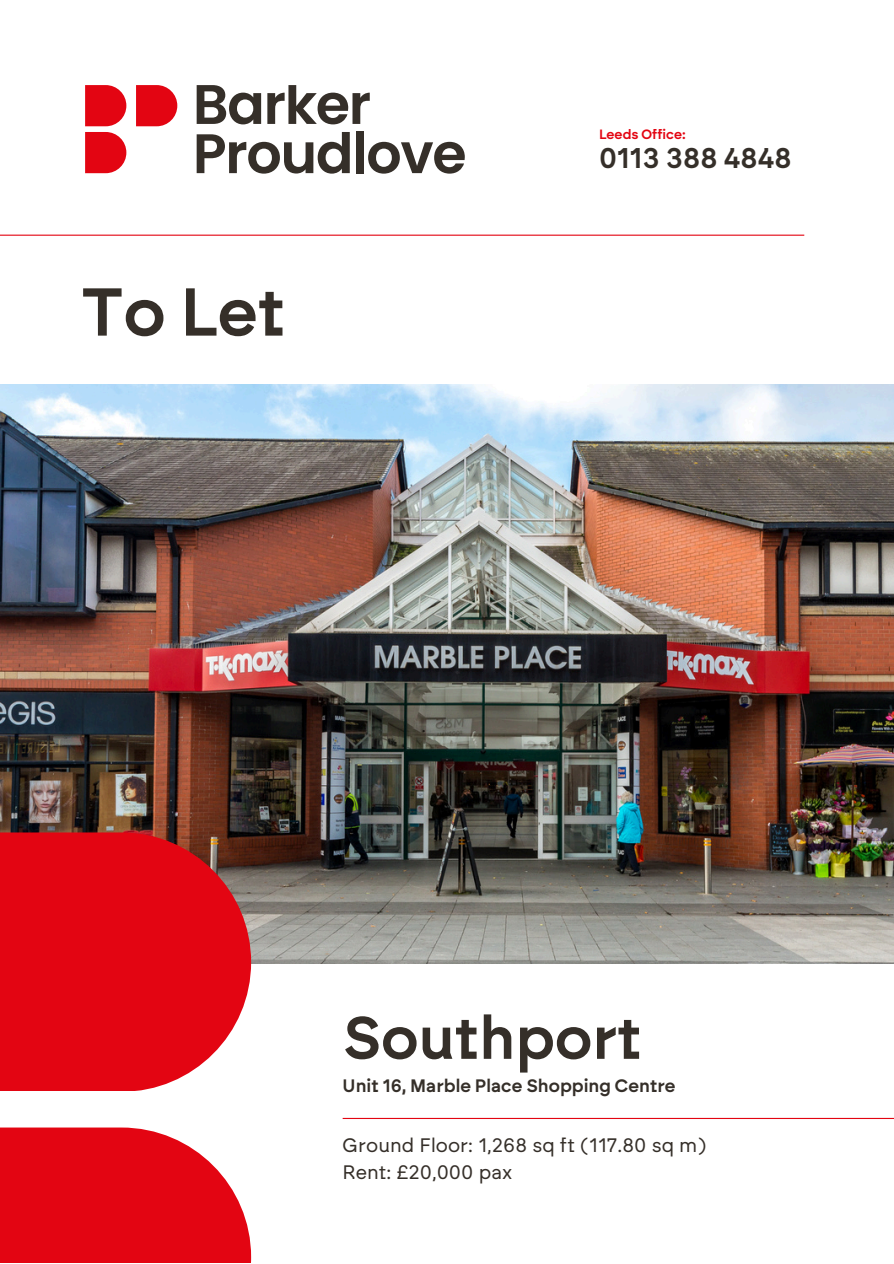
<style>
.page{position:relative;width:894px;height:1264px;background:#fff}
.page>*{position:absolute;margin:0;border:0;box-sizing:border-box;transform-origin:0 0}
.t1{font:600 67.5px "Brockmann";color:#352f29}
.t2{font:600 60px "Brockmann";color:#352f29}
.t3{font:600 28.5px "Brockmann";color:#352f29}
.t4{font:19.5px "Brockmann";color:#352f29}
.t5{font:600 18px "Brockmann";color:#352f29}
.t6{font:600 13.5px "Brockmann";color:#e30512}
</style>
<div class="page">
<img style="left:0;top:385px;width:893px;height:578px">
<svg style="left:0;top:832px;width:251px;height:259px;background:#dd1621"></svg>
<svg style="left:0;top:1127px;width:251px;height:136px;background:#e6202b"></svg>
<hr style="left:342px;top:1117px;width:551px;height:1px;background:#e30512">
<svg style="left:85px;top:132px;width:41px;height:41px;background:#e51e2a"></svg>
<svg style="left:85px;top:85px;width:41px;height:41px;background:#e51e2a"></svg>
<svg style="left:136px;top:85px;width:41px;height:41px;background:#e51e2a"></svg>
<svg style="left:196px;top:85px;width:65px;height:39px"></svg>
<svg style="left:267px;top:85px;width:102px;height:39px"></svg>
<svg style="left:196px;top:132px;width:153px;height:42px"></svg>
<div style="left:356px;top:132px;width:7px;height:41px;background:#352f29"></div>
<svg style="left:368px;top:142px;width:96px;height:32px"></svg>
<hr style="left:0;top:235px;width:804px;height:1px;background:#e30512">
<h1 class="t1" style="left:81px;top:271px;width:205px">To Let</h1>
<p class="t6" style="left:599px;top:126px;width:88px">Leeds Office:</p>
<p class="t3" style="left:599px;top:141px;width:194px">0113 388 4848</p>
<p class="t2" style="left:342px;top:1001px;width:300px">Southport</p>
<p class="t5" style="left:342px;top:1074px;width:334px">Unit 16, Marble Place Shopping Centre</p>
<h2 class="t4" style="left:342px;top:1133px;width:365px">Ground Floor: 1,268 sq ft (117.80 sq m)</h2>
<h4 class="t4" style="left:342px;top:1160px;width:171px">Rent: £20,000 pax</h4>
</div>
